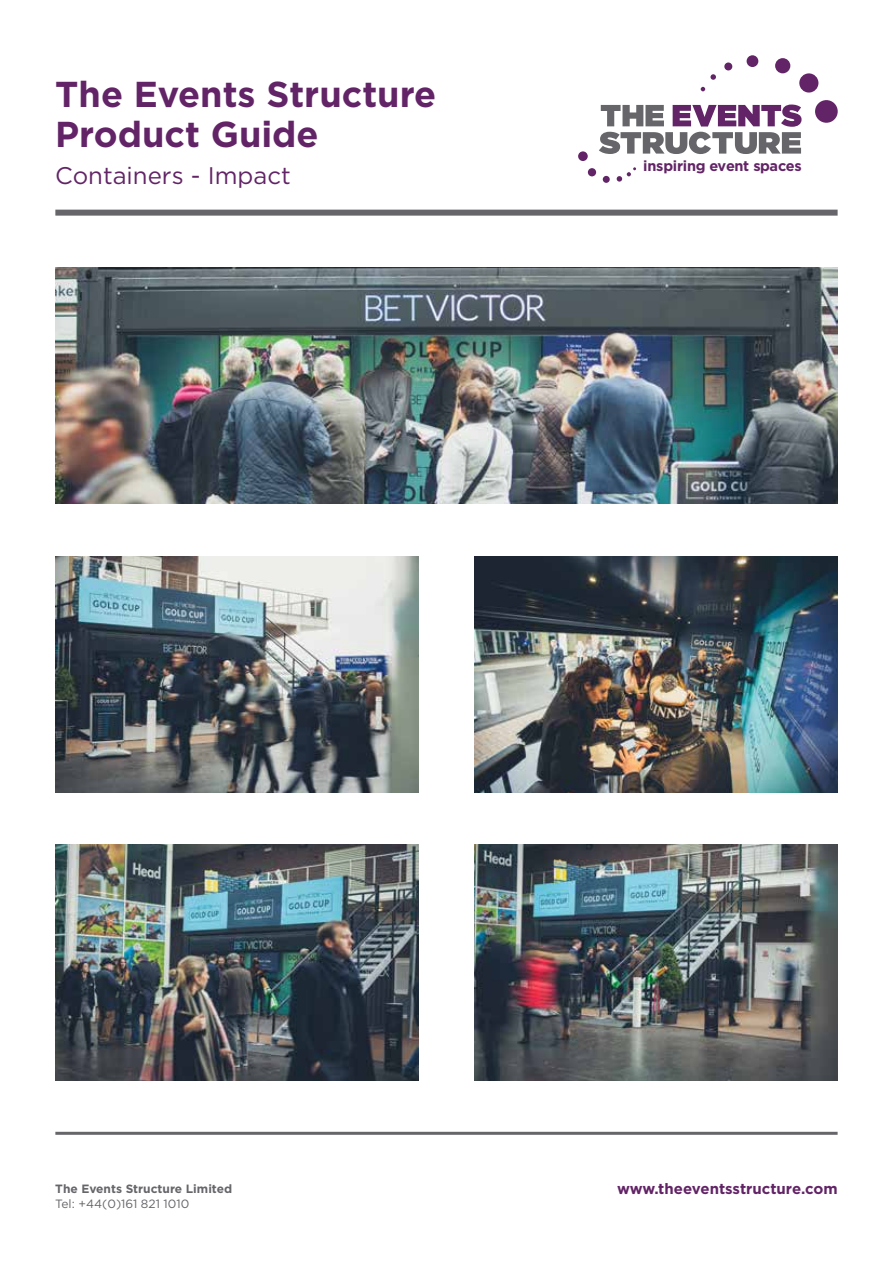
<style>
.page{position:relative;width:893px;height:1263px;background:#fff}
.page>*{position:absolute;margin:0;border:0;box-sizing:border-box;transform-origin:0 0}
.t1{font:700 36px/39.8px "Gotham";color:#622466}
.t2{font:24px "Gotham";color:#622466}
.t3{font:700 15px "Gotham";color:#622466}
.t4{font:700 14.55px "Gotham";letter-spacing:-.02em;color:#622466}
.t5{font:700 12px "Gotham";color:#65656a}
.t6{font:12px "Gotham";color:#65656a}
</style>
<div class="page">
<div style="left:55px;top:210px;width:783px;height:6px;background:#65656a"></div>
<hr style="left:55px;top:1132px;width:783px;height:3px;background:#65656a">
<svg style="left:599px;top:105px;width:202px;height:49px"></svg>
<svg style="left:701px;top:87px;width:4px;height:4px"></svg>
<svg style="left:710px;top:74px;width:6px;height:6px"></svg>
<div style="left:724px;top:62px;width:8px;height:8px;background:#622466;border-radius:50%"></div>
<div style="left:747px;top:55px;width:11px;height:12px;background:#622466;border-radius:50%"></div>
<div style="left:775px;top:58px;width:15px;height:15px;background:#622466;border-radius:50%"></div>
<div style="left:799px;top:73px;width:19px;height:20px;background:#622466;border-radius:50%"></div>
<div style="left:815px;top:100px;width:23px;height:23px;background:#622466;border-radius:50%"></div>
<svg style="left:617px;top:167px;width:19px;height:15px"></svg>
<div style="left:603px;top:176px;width:7px;height:7px;background:#622466;border-radius:50%"></div>
<div style="left:588px;top:168px;width:8px;height:8px;background:#622466;border-radius:50%"></div>
<div style="left:578px;top:151px;width:10px;height:10px;background:#622466;border-radius:50%"></div>
<img style="left:55px;top:268px;width:783px;height:236px">
<img style="left:55px;top:556px;width:364px;height:236px">
<img style="left:474px;top:556px;width:363px;height:236px">
<img style="left:55px;top:844px;width:364px;height:236px">
<img style="left:474px;top:844px;width:364px;height:236px">
<p class="t1" style="left:55px;top:73px;width:382px">The Events Structure<br>Product Guide</p>
<p class="t2" style="left:55px;top:162px;width:237px">Containers - Impact</p>
<p class="t4" style="left:643px;top:157px;width:160px">inspiring event spaces</p>
<p class="t5" style="left:55px;top:1181px;width:178px">The Events Structure Limited</p>
<p class="t6" style="left:55px;top:1197px;width:136px">Tel: +44(0)161 821 1010</p>
<p class="t3" style="left:617px;top:1180px;width:222px">www.theeventsstructure.com</p>
</div>
